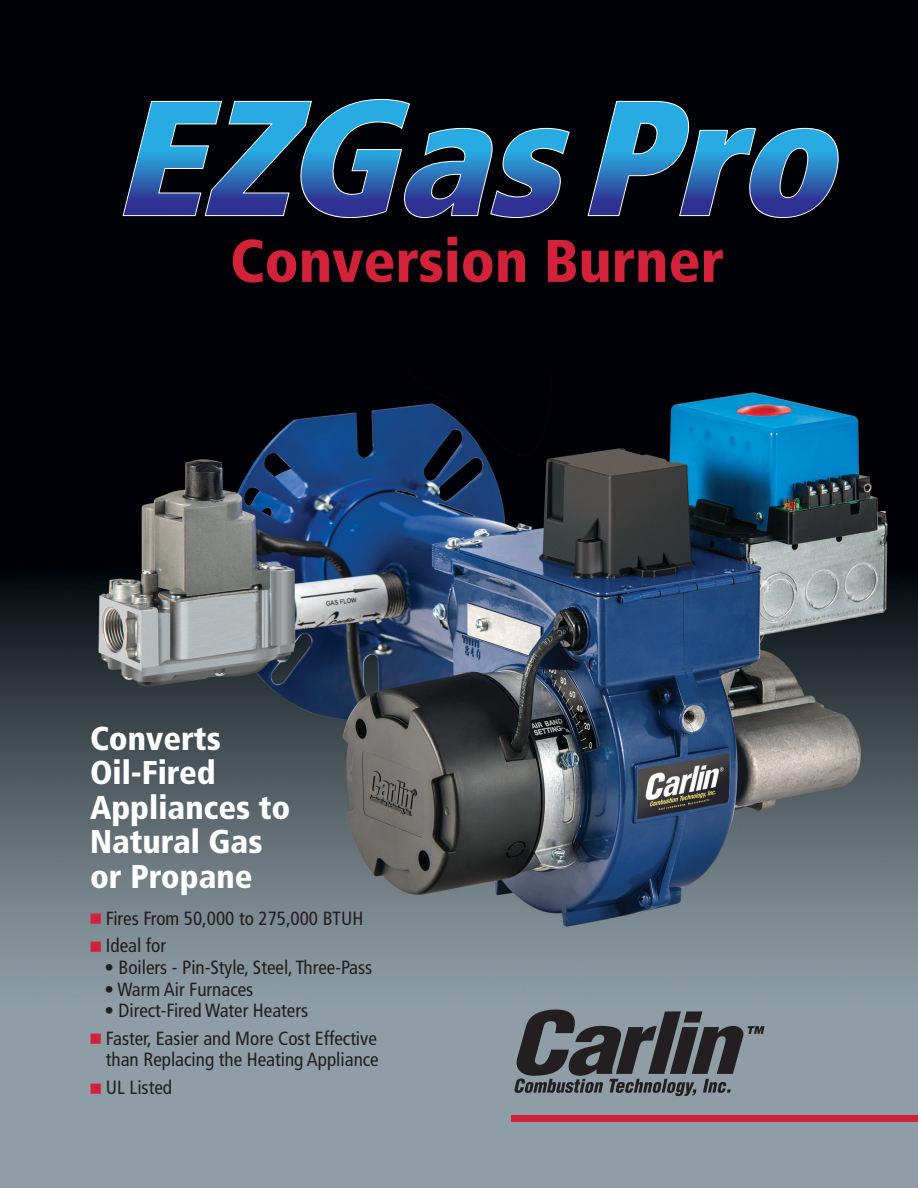
<style>
.page{position:relative;width:918px;height:1188px;background:#fff}
.page>*{position:absolute;margin:0;border:0;box-sizing:border-box;transform-origin:0 0}
.t1{font:900 condensed 60px "Frutiger";color:#d22239}
.t2{font:900 condensed 33px/34.5px "Frutiger";color:#fff}
.t3{font:condensed 19.05px/21.5px "Frutiger";color:#231f20;text-align:right}
.s1{font-family:"Universal Newswith Comm Pi";font-stretch:normal;font-size:12.75px;color:#d22239}
</style>
<div class="page">
<img style="left:0;top:0;width:918px;height:1188px">
<svg style="left:515px;top:1010px;width:250px;height:86px;background:#5d6369"></svg>
<div style="left:511px;top:1115px;width:407px;height:6px;background:#d22239"></div>
<svg style="left:122px;top:99px;width:734px;height:119px;background:#1e4467"></svg>
<p class="t1" style="left:230px;top:225px;width:496px">Conversion Burner</p>
<p class="t2" style="left:90px;top:721px;width:202px">Converts<br>Oil-Fired<br>Appliances to<br>Natural Gas or Propane</p>
<p class="t3" style="left:90px;top:907px;width:275px"><span class="s1">M</span> Fires From 50,000 to 275,000 BTUH</p>
<p class="t3" style="left:90px;top:935px;width:78px"><span class="s1">M</span> Ideal for</p>
<p class="t3" style="left:104px;top:957px;width:269px">• Boilers - Pin-Style, Steel, Three-Pass</p>
<p class="t3" style="left:104px;top:978px;width:151px">• Warm Air Furnaces</p>
<p class="t3" style="left:104px;top:1000px;width:205px">• Direct-Fired Water Heaters</p>
<p class="t3" style="left:90px;top:1028px;width:290px"><span class="s1">M</span> Faster, Easier and More Cost Effective than Replacing the Heating Appliance</p>
<p class="t3" style="left:90px;top:1077px;width:84px"><span class="s1">M</span> UL Listed</p>
</div>
